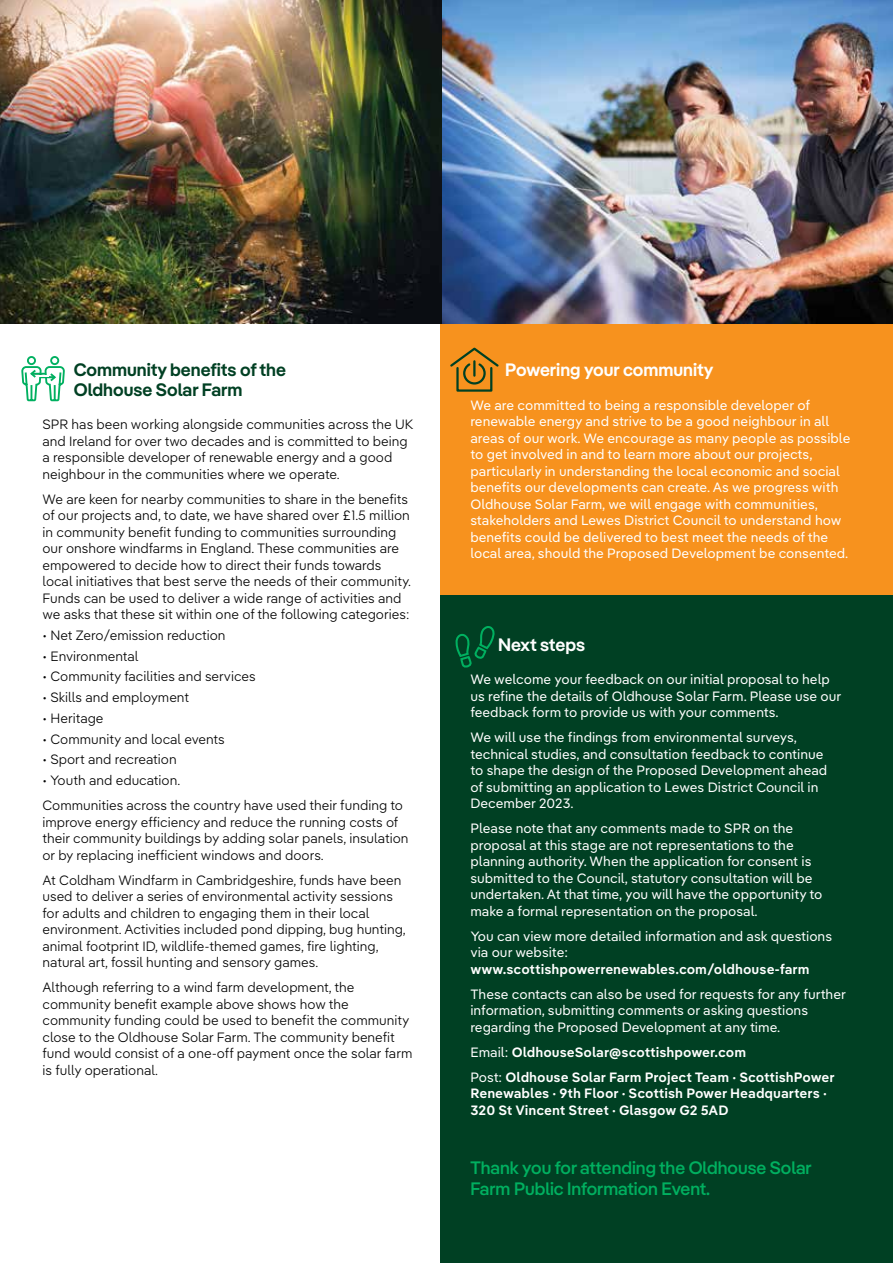
<style>
.page{position:relative;width:893px;height:1263px;background:#fff}
.page>*{position:absolute;margin:0;border:0;box-sizing:border-box;transform-origin:0 0}
.t1{font:500 18px/21px "Iber Pangea";color:#00b060}
.t2{font:700 18px/19.5px "Iber Pangea Sm";color:#004023}
.t3{font:700 18px "Iber Pangea Sm";color:#fff}
.t4{font:300 13.5px/16.5px "Iber Pangea Text";color:#000}
.t5{font:13.5px/16.5px "Iber Pangea Text";color:#fff}
.t6{font:700 13.5px/25px "Iber Pangea Text Sm";color:#fff}
.s1{font-family:"Iber Pangea Text";font-weight:400}
</style>
<div class="page">
<div style="left:441px;top:595px;width:452px;height:668px;background:#004023"></div>
<div style="left:441px;top:323px;width:452px;height:272px;background:#f7921e"></div>
<img style="left:0;top:0;width:893px;height:323px">
<svg style="left:21px;top:356px;width:44px;height:46px"></svg>
<svg style="left:450px;top:347px;width:49px;height:45px"></svg>
<svg style="left:455px;top:626px;width:40px;height:42px"></svg>
<h1 class="t2" style="left:74px;top:359px;width:214px">Community benefits of the<br>Oldhouse Solar Farm</h1>
<p class="t4" style="left:43px;top:415px;width:372px">SPR has been working alongside communities across the UK and Ireland for over two decades and is committed to being a responsible developer of renewable energy and a good neighbour in the communities where we operate.</p>
<p class="t4" style="left:43px;top:490px;width:370px">We are keen for nearby communities to share in the benefits of our projects and, to date, we have shared over £1.5 million in community benefit funding to communities surrounding our onshore windfarms in England. These communities are empowered to decide how to direct their funds towards local initiatives that best serve the needs of their community.<br>Funds can be used to deliver a wide range of activities and we asks that these sit within one of the following categories:</p>
<p class="t4" style="left:43px;top:626px;width:185px">• Net Zero/emission reduction</p>
<p class="t4" style="left:43px;top:647px;width:98px">• Environmental</p>
<p class="t4" style="left:43px;top:668px;width:215px">• Community facilities and services</p>
<p class="t4" style="left:43px;top:688px;width:148px">• Skills and employment</p>
<p class="t4" style="left:43px;top:709px;width:63px">• Heritage</p>
<p class="t4" style="left:43px;top:730px;width:184px">• Community and local events</p>
<p class="t4" style="left:43px;top:751px;width:136px">• Sport and recreation</p>
<p class="t4" style="left:43px;top:767px;width:362px;line-height:25px">• Youth and education.<br>Communities across the country have used their funding to</p>
<p class="t4" style="left:43px;top:813px;width:367px">improve energy efficiency and reduce the running costs of their community buildings by adding solar panels, insulation or by replacing inefficient windows and doors.</p>
<p class="t4" style="left:43px;top:871px;width:365px">At Coldham Windfarm in Cambridgeshire, funds have been used to deliver a series of environmental activity sessions for adults and children to engaging them in their local environment. Activities included pond dipping, bug hunting, animal footprint ID, wildlife-themed games, fire lighting, natural art, fossil hunting and sensory games.</p>
<p class="t4" style="left:43px;top:978px;width:371px">Although referring to a wind farm development, the community benefit example above shows how the community funding could be used to benefit the community close to the Oldhouse Solar Farm. The community benefit fund would consist of a one-off payment once the solar farm is fully operational.</p>
<h1 class="t3" style="left:505px;top:357px;width:210px">Powering your community</h1>
<p class="t5" style="left:470px;top:396px;width:381px">We are committed to being a responsible developer of renewable energy and strive to be a good neighbour in all areas of our work. We encourage as many people as possible to get involved in and to learn more about our projects, particularly in understanding the local economic and social benefits our developments can create. As we progress with Oldhouse Solar Farm, we will engage with communities, stakeholders and Lewes District Council to understand how benefits could be delivered to best meet the needs of the local area, should the Proposed Development be consented.</p>
<h1 class="t3" style="left:498px;top:631px;width:89px">Next steps</h1>
<p class="t5" style="left:470px;top:670px;width:373px">We welcome your feedback on our initial proposal to help us refine the details of Oldhouse Solar Farm. Please use our feedback form to provide us with your comments.</p>
<p class="t5" style="left:470px;top:728px;width:358px">We will use the findings from environmental surveys, technical studies, and consultation feedback to continue to shape the design of the Proposed Development ahead of submitting an application to Lewes District Council in December 2023.</p>
<p class="t5" style="left:470px;top:819px;width:354px">Please note that any comments made to SPR on the proposal at this stage are not representations to the planning authority. When the application for consent is submitted to the Council, statutory consultation will be undertaken. At that time, you will have the opportunity to make a formal representation on the proposal.</p>
<p class="t5" style="left:470px;top:927px;width:363px">You can view more detailed information and ask questions via our website:</p>
<p class="t6" style="left:470px;top:956px;width:341px">www.scottishpowerrenewables.com/oldhouse-farm</p>
<p class="t5" style="left:470px;top:985px;width:377px">These contacts can also be used for requests for any further information, submitting comments or asking questions regarding the Proposed Development at any time.</p>
<p class="t6" style="left:470px;top:1039px;width:366px"><span class="s1">Email:</span> OldhouseSolar@scottishpower.com<br><span class="s1">Post:</span> Oldhouse Solar Farm Project Team · ScottishPower</p>
<p class="t6" style="left:470px;top:1084px;width:358px;line-height:16.5px">Renewables · 9th Floor · Scottish Power Headquarters ·<br>320 St Vincent Street · Glasgow G2 5AD</p>
<h1 class="t1" style="left:470px;top:1157px;width:343px">Thank you for attending the Oldhouse Solar<br>Farm Public Information Event.</h1>
</div>
